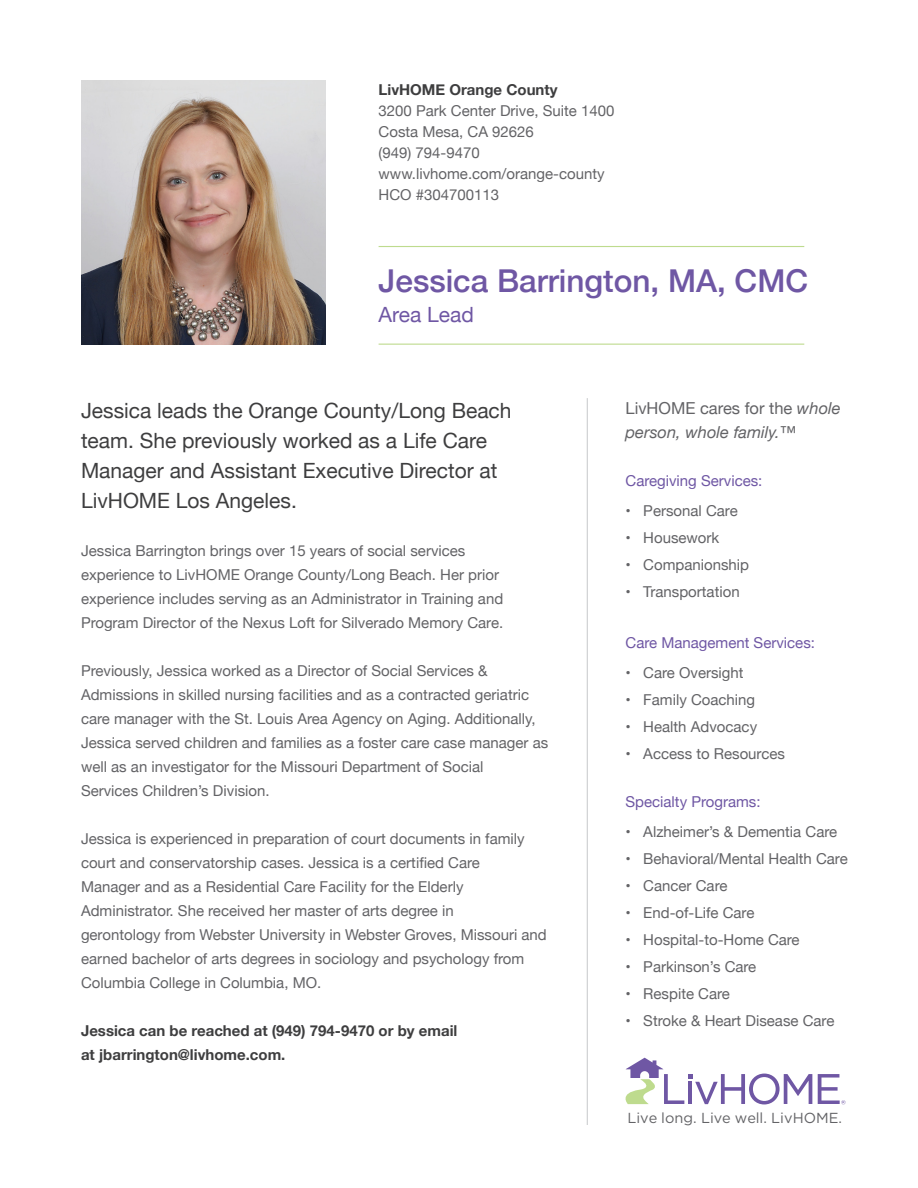
<style>
.page{position:relative;width:918px;height:1188px;background:#fff}
.page>*{position:absolute;margin:0;border:0;box-sizing:border-box;transform-origin:0 0}
.t1{font:500 31.5px "Helvetica Neue";color:#6f57a4}
.t2{font:21px/30px "Helvetica Neue";color:#3e3e3f}
.t3{font:21px "Helvetica Neue";color:#6f57a4}
.t4{font:italic 16.5px/24px "Helvetica Neue";color:#636366}
.t5{font:15px/24px "Helvetica Neue";color:#636366}
.t6{font:700 15px "Helvetica Neue";color:#3e3e3f}
.t7{font:15px "Helvetica Neue";color:#6f57a4}
.t8{font:14.55px "Gotham";color:#636366}
.s1{font-style:normal}
</style>
<div class="page">
<hr style="left:379px;top:344px;width:425px;height:1px;background:#bedb8e">
<hr style="left:379px;top:246px;width:425px;height:1px;background:#bedb8e">
<img style="left:81px;top:81px;width:245px;height:264px">
<svg style="left:625px;top:1058px;width:187px;height:46px"></svg>
<svg style="left:818px;top:1074px;width:28px;height:30px"></svg>
<hr style="left:587px;top:398px;width:1px;height:727px;background:#c7c8ca">
<p class="t6" style="left:379px;top:78px;width:180px">LivHOME Orange County</p>
<p class="t5" style="left:379px;top:100px;width:237px">3200 Park Center Drive, Suite 1400</p>
<p class="t5" style="left:379px;top:121px;width:157px">Costa Mesa, CA 92626</p>
<p class="t5" style="left:379px;top:142px;width:103px">(949) 794-9470</p>
<p class="t5" style="left:379px;top:163px;width:228px">www.livhome.com/orange-county</p>
<p class="t5" style="left:379px;top:184px;width:122px">HCO #304700113</p>
<p class="t1" style="left:379px;top:255px;width:431px">Jessica Barrington, MA, CMC</p>
<p class="t3" style="left:379px;top:299px;width:97px">Area Lead</p>
<p class="t2" style="left:81px;top:397px;width:432px">Jessica leads the Orange County/Long Beach team. She previously worked as a Life Care</p>
<p class="t2" style="left:81px;top:457px;width:418px">Manager and Assistant Executive Director at<br>LivHOME Los Angeles.</p>
<p class="t5" style="left:81px;top:540px;width:386px">Jessica Barrington brings over 15 years of social services</p>
<p class="t5" style="left:81px;top:564px;width:420px">experience to LivHOME Orange County/Long Beach. Her prior</p>
<p class="t5" style="left:81px;top:588px;width:424px">experience includes serving as an Administrator in Training and</p>
<p class="t5" style="left:81px;top:612px;width:424px">Program Director of the Nexus Loft for Silverado Memory Care.</p>
<p class="t5" style="left:81px;top:660px;width:408px">Previously, Jessica worked as a Director of Social Services &amp;</p>
<p class="t5" style="left:81px;top:684px;width:469px">Admissions in skilled nursing facilities and as a contracted geriatric care manager with the St. Louis Area Agency on Aging. Additionally, Jessica served children and families as a foster care case manager as well as an investigator for the Missouri Department of Social</p>
<p class="t5" style="left:81px;top:780px;width:190px">Services Children’s Division.</p>
<p class="t5" style="left:81px;top:828px;width:445px">Jessica is experienced in preparation of court documents in family court and conservatorship cases. Jessica is a certified Care</p>
<p class="t5" style="left:81px;top:876px;width:384px">Manager and as a Residential Care Facility for the Elderly</p>
<p class="t5" style="left:81px;top:900px;width:374px">Administrator. She received her master of arts degree in</p>
<p class="t5" style="left:81px;top:924px;width:467px">gerontology from Webster University in Webster Groves, Missouri and earned bachelor of arts degrees in sociology and psychology from<br>Columbia College in Columbia, MO.</p>
<p class="t6" style="left:81px;top:1019px;width:378px">Jessica can be reached at (949) 794-9470 or by email</p>
<p class="t6" style="left:81px;top:1043px;width:206px">at jbarrington@livhome.com.</p>
<p class="t4" style="left:626px;top:397px;width:217px"><span class="s1">LivHOME cares for the</span> whole person, whole family.<span class="s1">™</span></p>
<p class="t7" style="left:626px;top:470px;width:138px">Caregiving Services:</p>
<p class="t5" style="left:626px;top:499px;width:114px">• Personal Care</p>
<p class="t5" style="left:626px;top:526px;width:95px">• Housework</p>
<p class="t5" style="left:626px;top:553px;width:125px">• Companionship</p>
<p class="t5" style="left:626px;top:580px;width:116px">• Transportation</p>
<p class="t7" style="left:626px;top:632px;width:191px">Care Management Services:</p>
<p class="t5" style="left:626px;top:661px;width:120px">• Care Oversight</p>
<p class="t5" style="left:626px;top:688px;width:131px">• Family Coaching</p>
<p class="t5" style="left:626px;top:715px;width:133px">• Health Advocacy</p>
<p class="t5" style="left:626px;top:742px;width:161px">• Access to Resources</p>
<p class="t7" style="left:626px;top:791px;width:137px">Specialty Programs:</p>
<p class="t5" style="left:626px;top:820px;width:213px">• Alzheimer’s &amp; Dementia Care</p>
<p class="t5" style="left:626px;top:847px;width:224px">• Behavioral/Mental Health Care</p>
<p class="t5" style="left:626px;top:874px;width:103px">• Cancer Care</p>
<p class="t5" style="left:626px;top:901px;width:130px">• End-of-Life Care</p>
<p class="t5" style="left:626px;top:928px;width:176px">• Hospital-to-Home Care</p>
<p class="t5" style="left:626px;top:955px;width:132px">• Parkinson’s Care</p>
<p class="t5" style="left:626px;top:982px;width:106px">• Respite Care</p>
<p class="t5" style="left:626px;top:1009px;width:210px">• Stroke &amp; Heart Disease Care</p>
<p class="t8" style="left:627px;top:1108px;width:216px">Live long. Live well. LivHOME.</p>
</div>
